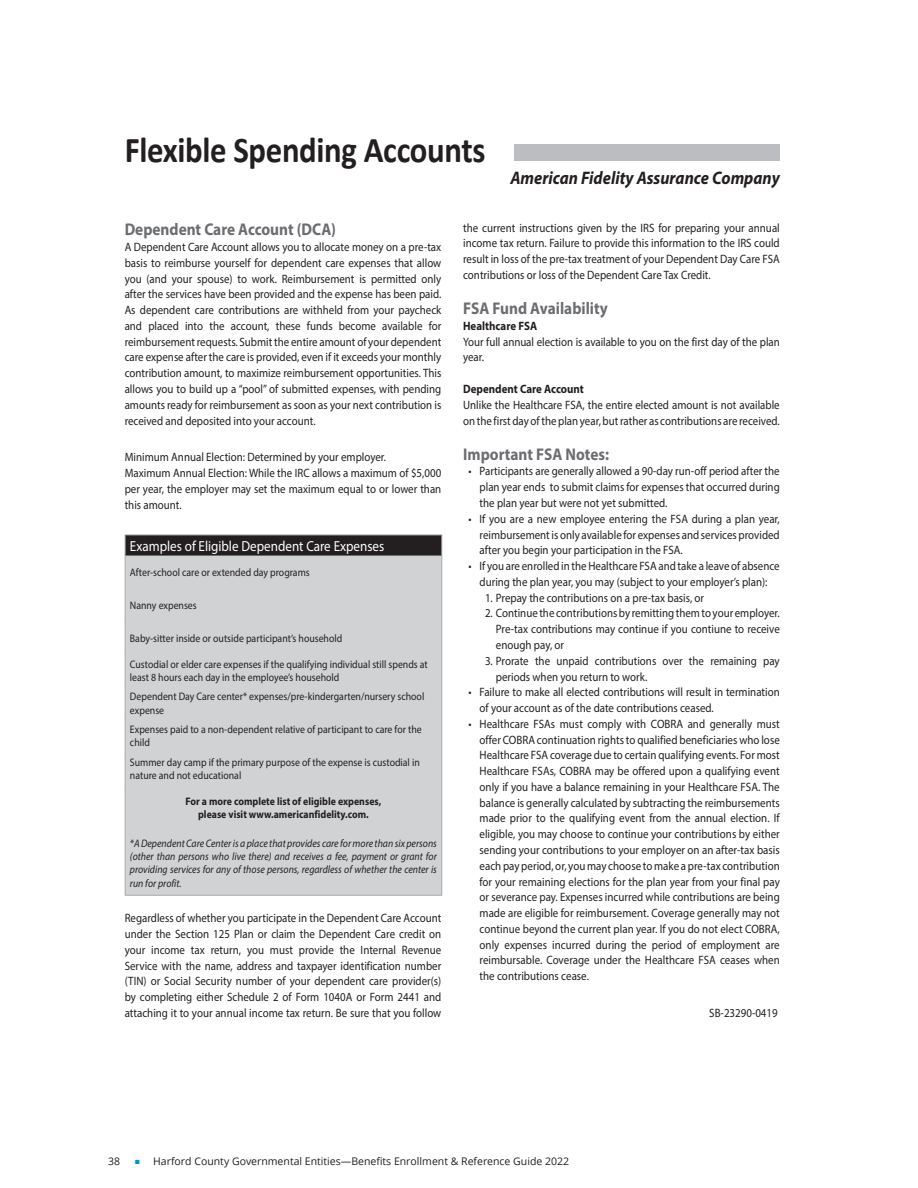
<style>
.page{position:relative;width:918px;height:1188px;background:#fff}
.page>*{position:absolute;margin:0;border:0;box-sizing:border-box;transform-origin:0 0}
.t1{font:700 36.45px "Calibri";letter-spacing:-.01em;color:#231f20;scale:.9 1}
.t2{font:italic 700 18.15px "Myriad Pro";color:#231f20;scale:.9 1}
.t3{font:700 16.95px "Myriad Pro";color:#6c6d70;scale:.9 1}
.t4{font:14.55px "Myriad Pro";color:#fff;scale:.9 1}
.t5{font:12.15px/15.8px "Myriad Pro";color:#231f20;text-align:justify;scale:.9 1}
.t6{font:10.95px/13.4px "Myriad Pro";color:#231f20;scale:.9 1}
.t7{font:italic 10.95px/13.4px "Myriad Pro";color:#231f20;text-align:justify;scale:.9 1}
.t8{font:700 10.95px/13.4px "Myriad Pro";color:#231f20;text-align:center;scale:.9 1}
.t9{font:10.5px "Open Sans";color:#231f20}
.s1{font-weight:700}
.s2{color:#0093d0}
</style>
<div class="page">
<div style="left:514px;top:144px;width:266px;height:16px;background:#bcbdc0"></div>
<div style="left:125px;top:535px;width:317px;height:21px;background:#231f20"></div>
<div style="left:126px;top:556px;width:315px;height:339px;background:#d1d2d4"></div>
<hr style="left:125px;top:534px;width:317px;height:1px;background:#a8a9ad">
<svg style="left:125px;top:535px;width:1px;height:21px"></svg>
<svg style="left:441px;top:535px;width:1px;height:21px"></svg>
<hr style="left:125px;top:556px;width:1px;height:32px;background:#a8a9ad">
<hr style="left:441px;top:556px;width:1px;height:32px;background:#a8a9ad">
<hr style="left:125px;top:588px;width:1px;height:33px;background:#a8a9ad">
<hr style="left:441px;top:588px;width:1px;height:33px;background:#a8a9ad">
<hr style="left:125px;top:621px;width:1px;height:33px;background:#a8a9ad">
<hr style="left:441px;top:621px;width:1px;height:33px;background:#a8a9ad">
<hr style="left:125px;top:654px;width:1px;height:33px;background:#a8a9ad">
<hr style="left:441px;top:654px;width:1px;height:33px;background:#a8a9ad">
<hr style="left:125px;top:687px;width:1px;height:32px;background:#a8a9ad">
<hr style="left:441px;top:687px;width:1px;height:32px;background:#a8a9ad">
<hr style="left:125px;top:719px;width:1px;height:33px;background:#a8a9ad">
<hr style="left:441px;top:719px;width:1px;height:33px;background:#a8a9ad">
<hr style="left:125px;top:752px;width:1px;height:33px;background:#a8a9ad">
<hr style="left:441px;top:752px;width:1px;height:33px;background:#a8a9ad">
<hr style="left:125px;top:785px;width:1px;height:45px;background:#a8a9ad">
<hr style="left:441px;top:785px;width:1px;height:45px;background:#a8a9ad">
<hr style="left:125px;top:830px;width:1px;height:65px;background:#a8a9ad">
<hr style="left:441px;top:830px;width:1px;height:65px;background:#a8a9ad">
<hr style="left:125px;top:895px;width:317px;height:1px;background:#a8a9ad">
<p class="t1" style="left:125px;top:128px;width:402px">Flexible Spending Accounts</p>
<p class="t2" style="left:510px;top:166px;width:301px">American Fidelity Assurance Company</p>
<p class="t3" style="left:125px;top:218px;width:236px">Dependent Care Account (DCA)</p>
<p class="t5" style="left:125px;top:239px;width:353px">A Dependent Care Account allows you to allocate money on a pre-tax basis to reimburse yourself for dependent care expenses that allow you (and your spouse) to work. Reimbursement is permitted only after the services have been provided and the expense has been paid.<br>As dependent care contributions are withheld from your paycheck and placed into the account, these funds become available for reimbursement requests. Submit the entire amount of your dependent care expense after the care is provided, even if it exceeds your monthly contribution amount, to maximize reimbursement opportunities. This allows you to build up a “pool” of submitted expenses, with pending amounts ready for reimbursement as soon as your next contribution is received and deposited into your account.</p>
<p class="t5" style="left:125px;top:449px;width:353px;text-align:left">Minimum Annual Election: Determined by your employer.<br>Maximum Annual Election: While the IRC allows a maximum of $5,000 per year, the employer may set the maximum equal to or lower than this amount.</p>
<p class="t4" style="left:130px;top:537px;width:284px">Examples of Eligible Dependent Care Expenses</p>
<p class="t6" style="left:130px;top:566px;width:201px">After-school care or extended day programs</p>
<p class="t6" style="left:130px;top:598px;width:76px">Nanny expenses</p>
<p class="t6" style="left:130px;top:631px;width:237px">Baby-sitter inside or outside participant’s household</p>
<p class="t6" style="left:130px;top:657px;width:333px">Custodial or elder care expenses if the qualifying individual still spends at least 8 hours each day in the employee’s household</p>
<p class="t6" style="left:130px;top:690px;width:329px">Dependent Day Care center* expenses/pre-kindergarten/nursery school expense</p>
<p class="t6" style="left:130px;top:723px;width:326px">Expenses paid to a non-dependent relative of participant to care for the child</p>
<p class="t6" style="left:130px;top:755px;width:324px">Summer day camp if the primary purpose of the expense is custodial in nature and not educational</p>
<p class="t8" style="left:186px;top:794px;width:219px">For a more complete list of eligible expenses, please visit www.americanfidelity.com.</p>
<p class="t7" style="left:130px;top:836px;width:343px">*A Dependent Care Center is a place that provides care for more than six persons (other than persons who live there) and receives a fee, payment or grant for providing services for any of those persons, regardless of whether the center is run for profit.</p>
<p class="t5" style="left:125px;top:910px;width:353px">Regardless of whether you participate in the Dependent Care Account under the Section 125 Plan or claim the Dependent Care credit on your income tax return, you must provide the Internal Revenue Service with the name, address and taxpayer identification number (TIN) or Social Security number of your dependent care provider(s) by completing either Schedule 2 of Form 1040A or Form 2441 and attaching it to your annual income tax return. Be sure that you follow</p>
<p class="t5" style="left:463px;top:219px;width:353px">the current instructions given by the IRS for preparing your annual income tax return. Failure to provide this information to the IRS could result in loss of the pre-tax treatment of your Dependent Day Care FSA contributions or loss of the Dependent Care Tax Credit.</p>
<p class="t3" style="left:463px;top:297px;width:162px">FSA Fund Availability</p>
<p class="t5" style="left:463px;top:318px;width:353px;text-align:left"><span class="s1">Healthcare FSA<br></span>Your full annual election is available to you on the first day of the plan year.</p>
<p class="t5" style="left:463px;top:381px;width:353px;text-align:left"><span class="s1">Dependent Care Account<br></span>Unlike the Healthcare FSA, the entire elected amount is not available on the first day of the plan year, but rather as contributions are received.</p>
<p class="t3" style="left:463px;top:443px;width:164px">Important FSA Notes:</p>
<p class="t5" style="left:480px;top:463px;width:335px;text-indent:-11px">• Participants are generally allowed a 90-day run-off period after the plan year ends to submit claims for expenses that occurred during the plan year but were not yet submitted.</p>
<p class="t5" style="left:480px;top:511px;width:335px;text-indent:-11px">• If you are a new employee entering the FSA during a plan year, reimbursement is only available for expenses and services provided after you begin your participation in the FSA.</p>
<p class="t5" style="left:469px;top:558px;width:347px;text-align:center">• If you are enrolled in the Healthcare FSA and take a leave of absence during the plan year, you may (subject to your employer’s plan):</p>
<p class="t5" style="left:485px;top:590px;width:245px">1. Prepay the contributions on a pre-tax basis, or</p>
<p class="t5" style="left:496px;top:605px;width:317px;text-indent:-11px">2. Continue the contributions by remitting them to your employer.<br>Pre-tax contributions may continue if you contiune to receive enough pay, or</p>
<p class="t5" style="left:496px;top:653px;width:317px;text-indent:-11px">3. Prorate the unpaid contributions over the remaining pay periods when you return to work.</p>
<p class="t5" style="left:480px;top:684px;width:335px;text-indent:-11px">• Failure to make all elected contributions will result in termination of your account as of the date contributions ceased.</p>
<p class="t5" style="left:480px;top:716px;width:335px;text-indent:-11px">• Healthcare FSAs must comply with COBRA and generally must offer COBRA continuation rights to qualified beneficiaries who lose Healthcare FSA coverage due to certain qualifying events. For most Healthcare FSAs, COBRA may be offered upon a qualifying event only if you have a balance remaining in your Healthcare FSA. The balance is generally calculated by subtracting the reimbursements made prior to the qualifying event from the annual election. If eligible, you may choose to continue your contributions by either sending your contributions to your employer on an after-tax basis each pay period, or, you may choose to make a pre-tax contribution for your remaining elections for the plan year from your final pay or severance pay. Expenses incurred while contributions are being made are eligible for reimbursement. Coverage generally may not continue beyond the current plan year. If you do not elect COBRA, only expenses incurred during the period of employment are reimbursable. Coverage under the Healthcare FSA ceases when the contributions cease.</p>
<p class="t5" style="left:709px;top:1005px;width:78px">SB-23290-0419</p>
<p class="t9" style="left:108px;top:1154px;width:14px">38</p>
<p class="t9" style="left:135px;top:1154px;width:436px"><span class="s2">■</span> Harford County Governmental Entities—Benefits Enrollment &amp; Reference Guide 2022</p>
</div>
